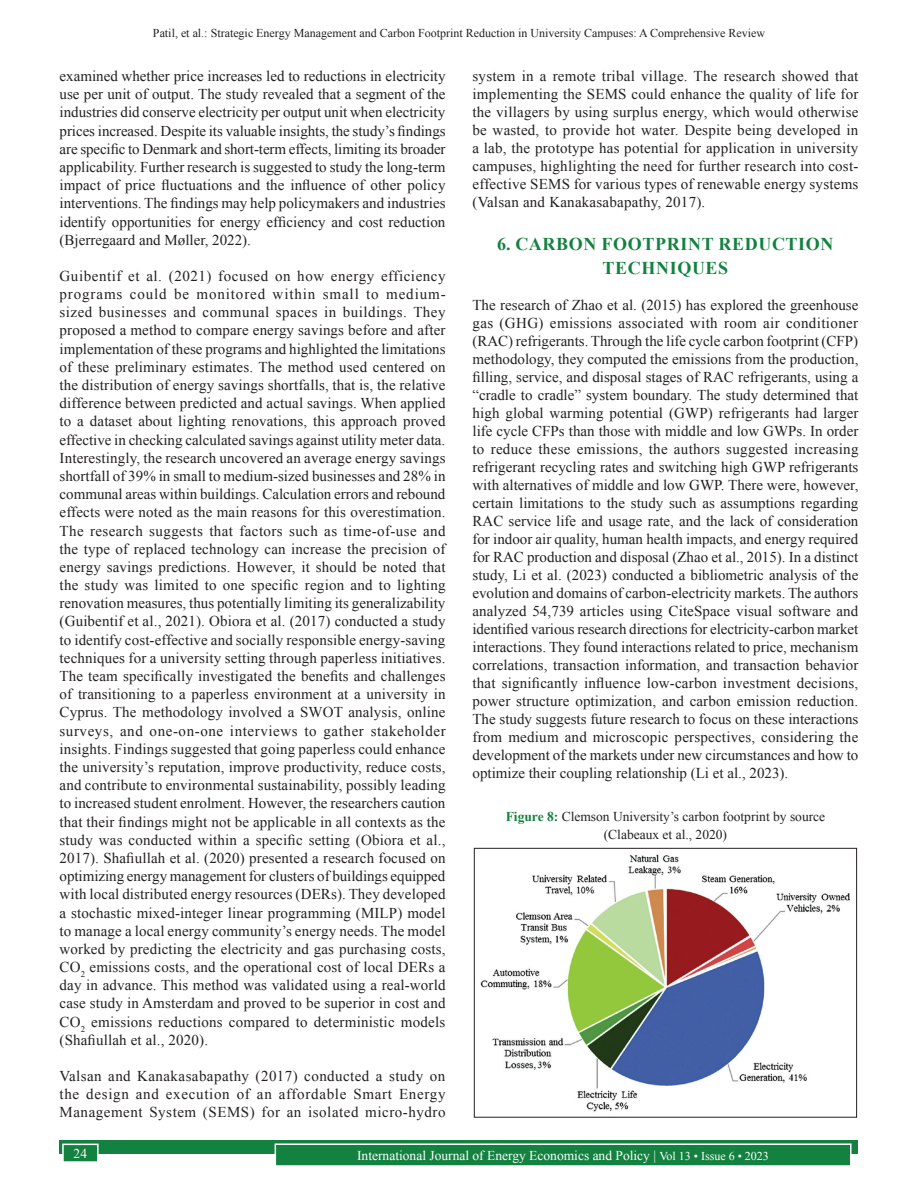
<style>
.page{position:relative;width:918px;height:1188px;background:#fff}
.page>*{position:absolute;margin:0;border:0;box-sizing:border-box;transform-origin:0 0}
.t1{font:700 18px/24.6px "Times New Roman";letter-spacing:.035em;color:#13813f;text-align:center}
.TX{font:15px/18.1px "Times New Roman";letter-spacing:.015em;color:#231f20;text-align:justify}
.FGC{font:13.5px/18px "Times New Roman";color:#231f20;text-align:center}
.t2{font:13.5px "Times New Roman";color:#fff}
.t3{font:12px "Times New Roman";color:#231f20}
.s1{font-weight:700;color:#13813f}
.s2{font-size:12px}
</style>
<div class="page">
<div style="left:60px;top:1140px;width:798px;height:13px;background:#13813f"></div>
<div style="left:275px;top:1144px;width:576px;height:22px;background:#13813f"></div>
<div style="left:275px;top:1143px;width:577px;height:24px;border:2px solid #fff"></div>
<div style="left:63px;top:1144px;width:35px;height:18px;background:#13813f"></div>
<div style="left:62px;top:1144px;width:37px;height:19px;border:2px solid #fff"></div>
<img style="left:480px;top:854px;width:371px;height:258px">
<div style="left:474px;top:848px;width:383px;height:269px;border:1px solid #231f20"></div>
<p class="t3" style="left:153px;top:25px;width:614px">Patil, et al.: Strategic Energy Management and Carbon Footprint Reduction in University Campuses: A Comprehensive Review</p>
<p class="TX" style="left:60px;top:66px;width:388px">examined whether price increases led to reductions in electricity use per unit of output. The study revealed that a segment of the industries did conserve electricity per output unit when electricity prices increased. Despite its valuable insights, the study’s findings are specific to Denmark and short-term effects, limiting its broader applicability. Further research is suggested to study the long-term impact of price fluctuations and the influence of other policy interventions. The findings may help policymakers and industries identify opportunities for energy efficiency and cost reduction (Bjerregaard and Møller, 2022).</p>
<p class="TX" style="left:60px;top:266px;width:388px">Guibentif et al. (2021) focused on how energy efficiency programs could be monitored within small to medium&shy;sized businesses and communal spaces in buildings. They proposed a method to compare energy savings before and after implementation of these programs and highlighted the limitations of these preliminary estimates. The method used centered on the distribution of energy savings shortfalls, that is, the relative difference between predicted and actual savings. When applied to a dataset about lighting renovations, this approach proved effective in checking calculated savings against utility meter data.<br>Interestingly, the research uncovered an average energy savings shortfall of 39% in small to medium-sized businesses and 28% in communal areas within buildings. Calculation errors and rebound effects were noted as the main reasons for this overestimation.<br>The research suggests that factors such as time-of-use and the type of replaced technology can increase the precision of energy savings predictions. However, it should be noted that the study was limited to one specific region and to lighting renovation measures, thus potentially limiting its generalizability (Guibentif et al., 2021). Obiora et al. (2017) conducted a study to identify cost-effective and socially responsible energy-saving techniques for a university setting through paperless initiatives.<br>The team specifically investigated the benefits and challenges of transitioning to a paperless environment at a university in Cyprus. The methodology involved a SWOT analysis, online surveys, and one-on-one interviews to gather stakeholder insights. Findings suggested that going paperless could enhance the university’s reputation, improve productivity, reduce costs, and contribute to environmental sustainability, possibly leading to increased student enrolment. However, the researchers caution that their findings might not be applicable in all contexts as the study was conducted within a specific setting (Obiora et al., 2017). Shafiullah et al. (2020) presented a research focused on optimizing energy management for clusters of buildings equipped with local distributed energy resources (DERs). They developed a stochastic mixed-integer linear programming (MILP) model to manage a local energy community’s energy needs. The model worked by predicting the electricity and gas purchasing costs, CO<sub>2</sub> emissions costs, and the operational cost of local DERs a day in advance. This method was validated using a real-world case study in Amsterdam and proved to be superior in cost and CO<sub>2</sub> emissions reductions compared to deterministic models (Shafiullah et al., 2020).</p>
<p class="TX" style="left:60px;top:1066px;width:388px">Valsan and Kanakasabapathy (2017) conducted a study on the design and execution of an affordable Smart Energy Management System (SEMS) for an isolated micro-hydro</p>
<p class="TX" style="left:472px;top:66px;width:388px">system in a remote tribal village. The research showed that implementing the SEMS could enhance the quality of life for the villagers by using surplus energy, which would otherwise be wasted, to provide hot water. Despite being developed in a lab, the prototype has potential for application in university campuses, highlighting the need for further research into cost&shy;effective SEMS for various types of renewable energy systems (Valsan and Kanakasabapathy, 2017).</p>
<h1 class="t1" style="left:497px;top:231px;width:338px">6. CARBON FOOTPRINT REDUCTION<br>TECHNIQUES</h1>
<p class="TX" style="left:472px;top:296px;width:388px">The research of Zhao et al. (2015) has explored the greenhouse gas (GHG) emissions associated with room air conditioner (RAC) refrigerants. Through the life cycle carbon footprint (CFP) methodology, they computed the emissions from the production, filling, service, and disposal stages of RAC refrigerants, using a “cradle to cradle” system boundary. The study determined that high global warming potential (GWP) refrigerants had larger life cycle CFPs than those with middle and low GWPs. In order to reduce these emissions, the authors suggested increasing refrigerant recycling rates and switching high GWP refrigerants with alternatives of middle and low GWP. There were, however, certain limitations to the study such as assumptions regarding RAC service life and usage rate, and the lack of consideration for indoor air quality, human health impacts, and energy required for RAC production and disposal (Zhao et al., 2015). In a distinct study, Li et al. (2023) conducted a bibliometric analysis of the evolution and domains of carbon-electricity markets. The authors analyzed 54,739 articles using CiteSpace visual software and identified various research directions for electricity-carbon market interactions. They found interactions related to price, mechanism correlations, transaction information, and transaction behavior that significantly influence low-carbon investment decisions, power structure optimization, and carbon emission reduction.<br>The study suggests future research to focus on these interactions from medium and microscopic perspectives, considering the development of the markets under new circumstances and how to optimize their coupling relationship (Li et al., 2023).</p>
<p class="FGC" style="left:506px;top:807px;width:321px"><span class="s1">Figure 8:</span> Clemson University’s carbon footprint by source (Clabeaux et al., 2020)</p>
<p class="t2" style="left:74px;top:1144px;width:15px">24</p>
<p class="t2" style="left:357px;top:1146px;width:413px">International Journal of Energy Economics and Policy | <span class="s2">Vol 13 • Issue 6 • 2023</span></p>
</div>
